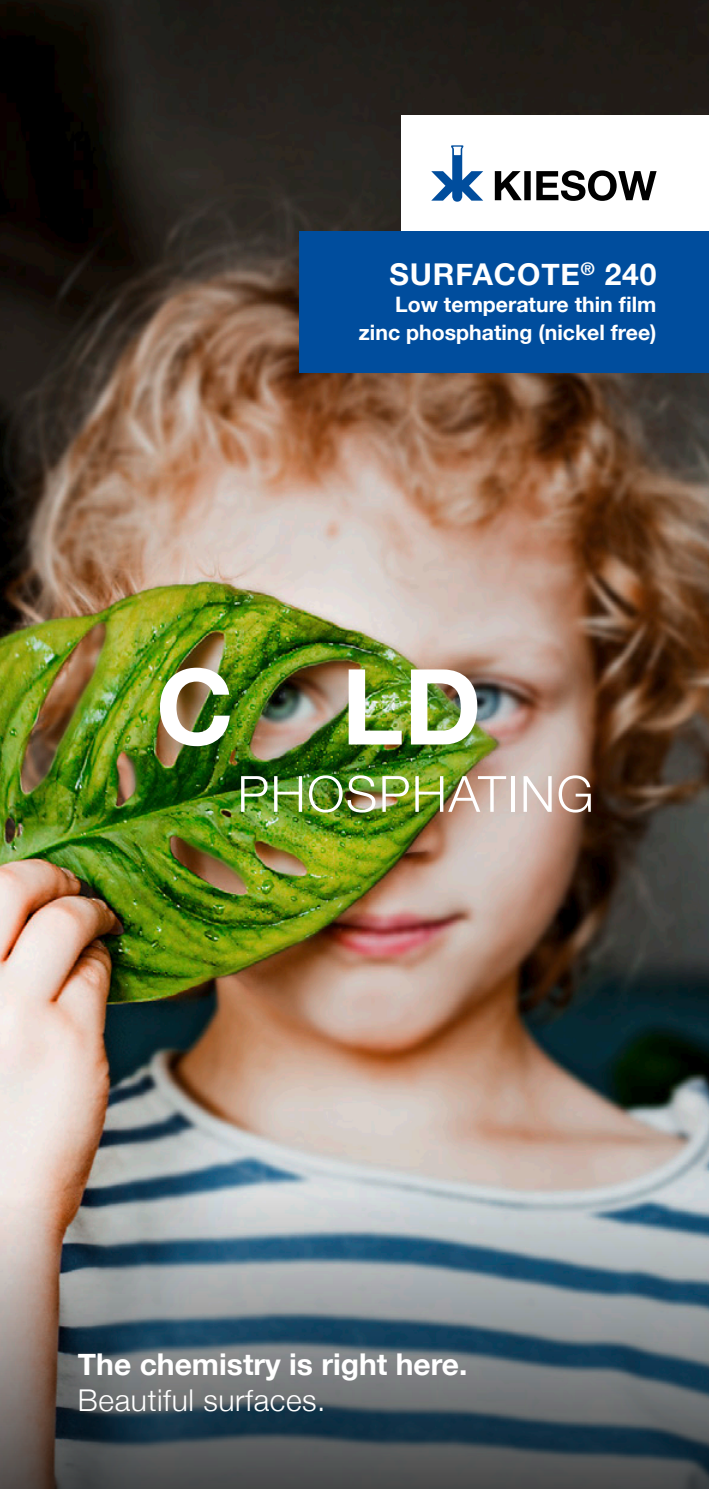
<style>
.page{position:relative;width:709px;height:1489px;background:#fff}
.page>*{position:absolute;margin:0;border:0;box-sizing:border-box;transform-origin:0 0}
.t1{font:700 105px "Helvetica Neue";color:#fff}
.t2{font:300 50px "Helvetica Neue";letter-spacing:.03em;color:#fff}
.t3{font:700 30px "Helvetica Neue";color:#fff}
.t4{font:300 30px "Helvetica Neue";letter-spacing:.02em;color:#fff}
.t5{font:700 30px "Helvetica Neue";letter-spacing:.03em;color:#fff}
.t6{font:700 21.25px/27.5px "Helvetica Neue";color:#fff;text-align:right}
</style>
<div class="page">
<img style="left:0;top:0;width:709px;height:1197px">
<img style="left:0;top:1197px;width:709px;height:291px">
<div style="left:402px;top:116px;width:307px;height:115px;background:#fff"></div>
<svg style="left:495px;top:170px;width:161px;height:31px"></svg>
<svg style="left:431px;top:145px;width:52px;height:57px"></svg>
<div style="left:300px;top:231px;width:409px;height:141px;background:#004d9d"></div>
<h3 class="t5" style="left:389px;top:250px;width:269px">SURFACOTE<sup>®</sup> 240</h3>
<p class="t6" style="left:359px;top:291px;width:299px">Low temperature thin film zinc phosphating (nickel free)</p>
<h1 class="t1" style="left:156px;top:624px;width:327px">C LD</h1>
<h2 class="t2" style="left:237px;top:753px;width:358px">PHOSPHATING</h2>
<h3 class="t3" style="left:78px;top:1340px;width:391px">The chemistry is right here.</h3>
<h3 class="t4" style="left:78px;top:1375px;width:249px">Beautiful surfaces.</h3>
</div>
